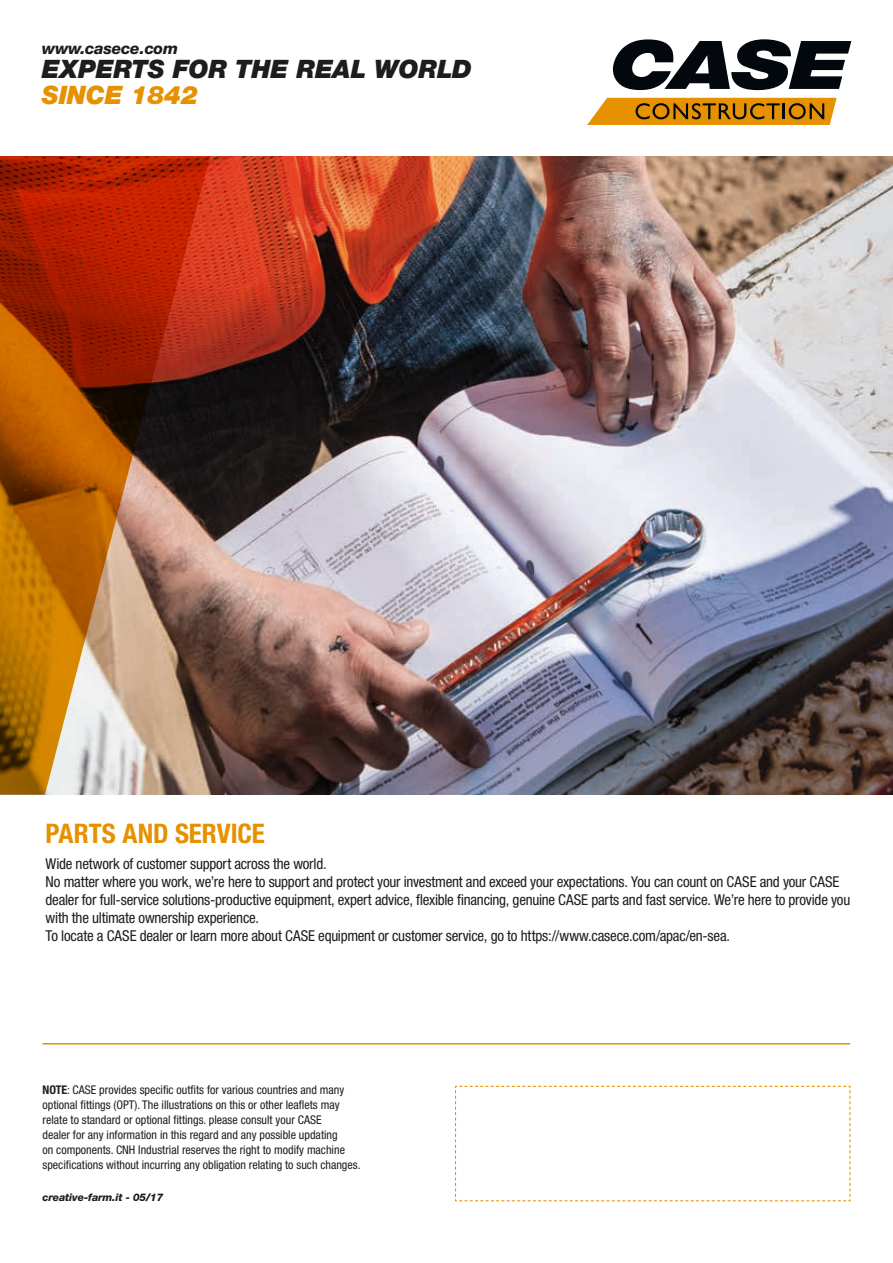
<style>
.page{position:relative;width:893px;height:1263px;background:#fff}
.page>*{position:absolute;margin:0;border:0;box-sizing:border-box;transform-origin:0 0}
.t1{font:700 condensed 27px "Helvetica Neue LT Std";letter-spacing:-.005em;color:#e69100}
.t2{font:italic 900 25.35px "Helvetica Neue LT Std";letter-spacing:-.01em;color:#1d1d1b}
.t3{font:italic 900 25.35px "Helvetica Neue LT Std";letter-spacing:-.01em;color:#e69100}
.t4{font:italic 800 15.9px "Helvetica Neue LT Std";letter-spacing:-.01em;color:#1d1d1b}
.t5{font:condensed 15px/18px "Helvetica Neue LT Std";letter-spacing:-.015em;color:#1d1d1b}
.t6{font:condensed 12px/15px "Helvetica Neue LT Std";color:#1d1d1b}
.t7{font:italic 800 10.5px "Helvetica Neue LT Std";letter-spacing:-.01em;color:#1d1d1b}
.s1{font-weight:700}
</style>
<div class="page">
<hr style="left:43px;top:1043px;width:807px;height:1px;background:#e69100">
<svg style="left:587px;top:98px;width:250px;height:27px;background:#c78310"></svg>
<svg style="left:613px;top:39px;width:238px;height:51px"></svg>
<svg style="left:455px;top:1085px;width:396px;height:117px"></svg>
<img style="left:210px;top:156px;width:683px;height:638px">
<svg style="left:0;top:156px;width:210px;height:638px;background:#a95a2c"></svg>
<p class="t4" style="left:42px;top:39px;width:138px">www.casece.com</p>
<h2 class="t2" style="left:42px;top:54px;width:432px">EXPERTS FOR THE REAL WORLD</h2>
<h2 class="t3" style="left:42px;top:79px;width:157px">SINCE 1842</h2>
<h1 class="t1" style="left:46px;top:817px;width:221px">PARTS AND SERVICE</h1>
<p class="t5" style="left:46px;top:854px;width:806px">Wide network of customer support across the world.<br>No matter where you work, we’re here to support and protect your investment and exceed your expectations. You can count on CASE and your CASE dealer for full-service solutions-productive equipment, expert advice, flexible financing, genuine CASE parts and fast service. We’re here to provide you with the ultimate ownership experience.<br>To locate a CASE dealer or learn more about CASE equipment or customer service, go to https://www.casece.com/apac/en-sea.</p>
<p class="t6" style="left:43px;top:1082px;width:320px"><span class="s1">NOTE</span>: CASE provides specific outfits for various countries and many optional fittings (OPT). The illustrations on this or other leaflets may relate to standard or optional fittings. please consult your CASE<br>dealer for any information in this regard and any possible updating<br>on components. CNH Industrial reserves the right to modify machine specifications without incurring any obligation relating to such changes.</p>
<p class="t7" style="left:43px;top:1191px;width:122px">creative-farm.it - 05/17</p>
</div>
